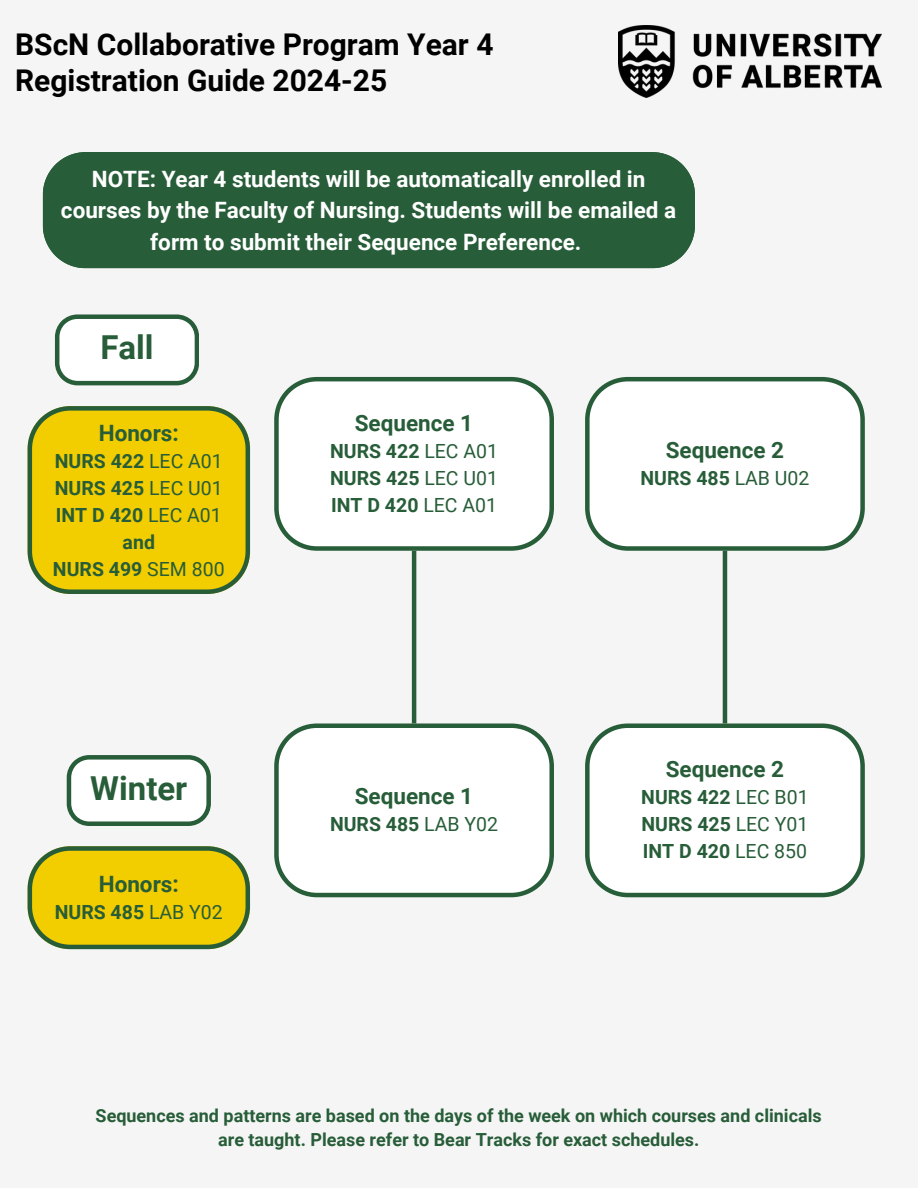
<style>
.page{position:relative;width:918px;height:1188px;background:#f5f5f5}
.page>*{position:absolute;margin:0;border:0;box-sizing:border-box;transform-origin:0 0}
.t1{font:700 33px "Roboto";color:#275d38}
.t2{font:700 30px "Roboto";color:#000}
.t3{font:700 22.5px/31.5px "Roboto";color:#fff;text-align:center}
.t4{font:700 22.5px "Roboto";color:#275d38}
.t5{font:700 19.5px/27px "Roboto";color:#275d38;text-align:justify}
.t6{font:700 18px/24.8px "Roboto";color:#275d38;text-align:center}
.s1{font-weight:400}
</style>
<div class="page">
<div style="left:43px;top:152px;width:652px;height:116px;background:#275d38"></div>
<svg style="left:274px;top:377px;width:280px;height:174px"></svg>
<svg style="left:55px;top:314px;width:144px;height:71px"></svg>
<svg style="left:585px;top:377px;width:280px;height:174px"></svg>
<svg style="left:28px;top:406px;width:222px;height:188px;background:#e2c50d"></svg>
<svg style="left:67px;top:755px;width:144px;height:71px"></svg>
<svg style="left:274px;top:723px;width:280px;height:174px"></svg>
<svg style="left:585px;top:723px;width:280px;height:174px"></svg>
<hr style="left:412px;top:551px;width:4px;height:172px;background:#275d38">
<hr style="left:723px;top:551px;width:4px;height:172px;background:#275d38">
<svg style="left:28px;top:846px;width:222px;height:103px;background:#dbc316"></svg>
<img style="left:619px;top:25px;width:263px;height:72px">
<h3 class="t2" style="left:15px;top:27px;width:480px">BScN Collaborative Program Year 4</h3>
<h3 class="t2" style="left:15px;top:63px;width:373px">Registration Guide 2024-25</h3>
<h1 class="t3" style="left:61px;top:164px;width:617px">NOTE: Year 4 students will be automatically enrolled in courses by the Faculty of Nursing. Students will be emailed a form to submit their Sequence Preference.</h1>
<p class="t1" style="left:100px;top:329px;width:55px">Fall</p>
<h1 class="t4" style="left:99px;top:420px;width:82px">Honors:</h1>
<h1 class="t5" style="left:53px;top:448px;width:173px;text-align:center">NURS 422 <span class="s1">LEC A01<br></span>NURS 425 <span class="s1">LEC U01<br></span>INT D 420 <span class="s1">LEC A01 </span>and<br>NURS 499 <span class="s1">SEM 800</span></h1>
<h3 class="t1" style="left:90px;top:769px;width:99px">Winter</h3>
<h3 class="t4" style="left:99px;top:871px;width:82px">Honors:</h3>
<h3 class="t5" style="left:55px;top:899px;width:170px">NURS 485 <span class="s1">LAB Y02</span></h3>
<h1 class="t4" style="left:355px;top:410px;width:120px">Sequence 1</h1>
<h1 class="t5" style="left:330px;top:438px;width:169px">NURS 422 <span class="s1">LEC A01<br></span>NURS 425 <span class="s1">LEC U01<br></span>INT D 420 <span class="s1">LEC A01</span></h1>
<h1 class="t4" style="left:355px;top:783px;width:120px">Sequence 1</h1>
<h1 class="t5" style="left:330px;top:811px;width:170px">NURS 485 <span class="s1">LAB Y02</span></h1>
<h2 class="t4" style="left:666px;top:437px;width:120px">Sequence 2</h2>
<h2 class="t5" style="left:640px;top:465px;width:170px">NURS 485 <span class="s1">LAB U02</span></h2>
<h3 class="t4" style="left:666px;top:756px;width:120px">Sequence 2</h3>
<h3 class="t5" style="left:641px;top:784px;width:169px">NURS 422 <span class="s1">LEC B01<br></span>NURS 425 <span class="s1">LEC Y01<br></span>INT D 420 <span class="s1">LEC 850</span></h3>
<h3 class="t6" style="left:96px;top:1103px;width:728px">Sequences and patterns are based on the days of the week on which courses and clinicals are taught. Please refer to Bear Tracks for exact schedules.</h3>
</div>
